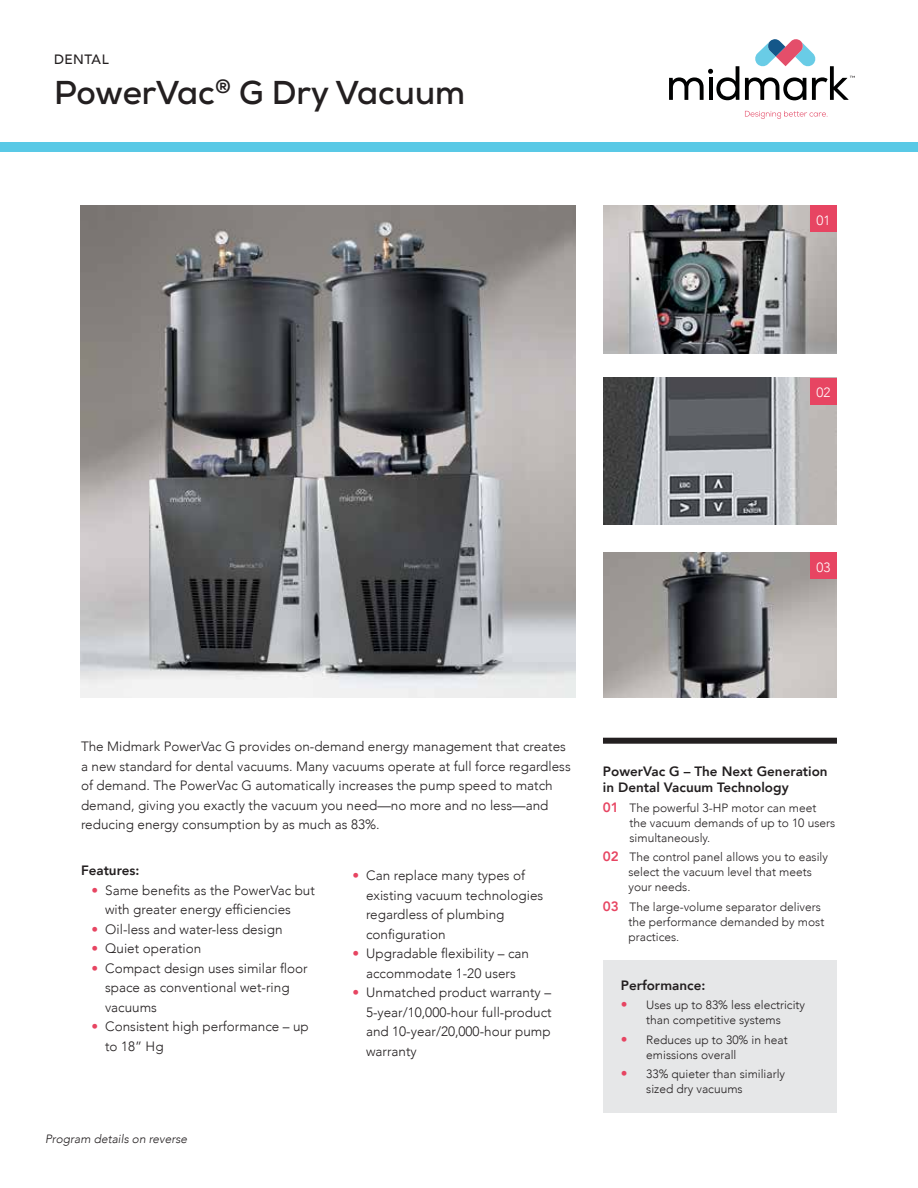
<style>
.page{position:relative;width:918px;height:1188px;background:#fff}
.page>*{position:absolute;margin:0;border:0;box-sizing:border-box;transform-origin:0 0}
.t1{font:700 33px "Nexa";letter-spacing:-.005em;color:#231f20}
.t2{font:300 13.5px/19.5px "Avenir";color:#231f20}
.t3{font:800 13.5px/16.5px "Avenir";color:#231f20}
.t4{font:500 13.5px "Avenir";letter-spacing:.04em;color:#231f20}
.t5{font:300 13.35px "Avenir";color:#fff}
.t6{font:300 12px/15px "Avenir";color:#231f20}
.t7{font:italic 300 12px "Avenir";color:#231f20}
.s1{color:#e74562}
.s2{font-weight:800;font-size:13.5px;color:#e74562}
</style>
<div class="page">
<img style="left:603px;top:205px;width:234px;height:148px">
<img style="left:603px;top:378px;width:234px;height:147px">
<img style="left:603px;top:552px;width:234px;height:145px">
<img style="left:81px;top:205px;width:495px;height:492px">
<div style="left:603px;top:738px;width:234px;height:6px;background:#231f20"></div>
<svg style="left:745px;top:111px;width:83px;height:8px"></svg>
<svg style="left:669px;top:66px;width:70px;height:34px"></svg>
<svg style="left:745px;top:39px;width:110px;height:61px"></svg>
<div style="left:0;top:143px;width:918px;height:9px;background:#59c9e6"></div>
<div style="left:810px;top:378px;width:27px;height:27px;background:#e74562"></div>
<div style="left:810px;top:552px;width:27px;height:27px;background:#e74562"></div>
<div style="left:810px;top:205px;width:27px;height:27px;background:#e74562"></div>
<div style="left:603px;top:961px;width:234px;height:152px;background:#e6e7e8"></div>
<p class="t4" style="left:54px;top:48px;width:56px">DENTAL</p>
<h1 class="t1" style="left:54px;top:71px;width:413px">PowerVac<sup>®</sup> G Dry Vacuum</h1>
<p class="t5" style="left:816px;top:212px;width:16px">01</p>
<p class="t5" style="left:816px;top:384px;width:16px">02</p>
<p class="t5" style="left:816px;top:559px;width:16px">03</p>
<p class="t2" style="left:81px;top:737px;width:491px">The Midmark PowerVac G provides on-demand energy management that creates a new standard for dental vacuums. Many vacuums operate at full force regardless of demand. The PowerVac G automatically increases the pump speed to match demand, giving you exactly the vacuum you need—no more and no less—and reducing energy consumption by as much as 83%.</p>
<p class="t3" style="left:81px;top:862px;width:60px">Features:</p>
<p class="t2" style="left:105px;top:880px;width:211px;text-indent:-13px"><span class="s1">•</span> Same benefits as the PowerVac but with greater energy efficiencies</p>
<p class="t2" style="left:92px;top:919px;width:193px"><span class="s1">•</span> Oil-less and water-less design</p>
<p class="t2" style="left:92px;top:939px;width:111px"><span class="s1">•</span> Quiet operation</p>
<p class="t2" style="left:105px;top:958px;width:204px;text-indent:-13px"><span class="s1">•</span> Compact design uses similar floor space as conventional wet-ring vacuums</p>
<p class="t2" style="left:105px;top:1017px;width:205px;text-indent:-13px"><span class="s1">•</span> Consistent high performance – up to 18” Hg</p>
<p class="t7" style="left:45px;top:1132px;width:144px">Program details on reverse</p>
<p class="t2" style="left:366px;top:866px;width:179px;text-indent:-13px"><span class="s1">•</span> Can replace many types of existing vacuum technologies regardless of plumbing configuration</p>
<p class="t2" style="left:353px;top:944px;width:178px;text-align:center"><span class="s1">•</span> Upgradable flexibility – can accommodate 1-20 users</p>
<p class="t2" style="left:366px;top:983px;width:187px;text-align:justify;text-indent:-13px"><span class="s1">•</span> Unmatched product warranty – 5-year/10,000-hour full-product and 10-year/20,000-hour pump warranty</p>
<p class="t3" style="left:603px;top:763px;width:226px">PowerVac G – The Next Generation in Dental Vacuum Technology</p>
<p class="t6" style="left:629px;top:800px;width:207px;text-indent:-27px"><span class="s2">01</span> The powerful 3-HP motor can meet the vacuum demands of up to 10 users simultaneously.</p>
<p class="t6" style="left:628px;top:850px;width:201px;text-indent:-26px"><span class="s2">02</span> The control panel allows you to easily select the vacuum level that meets your needs.</p>
<p class="t6" style="left:628px;top:899px;width:197px;text-indent:-26px"><span class="s2">03</span> The large-volume separator delivers the performance demanded by most practices.</p>
<p class="t3" style="left:621px;top:977px;width:86px">Performance:</p>
<p class="t6" style="left:621px;top:998px;width:186px;text-align:center"><span class="s2">•</span> Uses up to 83% less electricity than competitive systems</p>
<p class="t6" style="left:646px;top:1032px;width:143px;text-indent:-26px"><span class="s2">•</span> Reduces up to 30% in heat emissions overall</p>
<p class="t6" style="left:646px;top:1067px;width:140px;text-indent:-26px"><span class="s2">•</span> 33% quieter than similiarly sized dry vacuums</p>
</div>
